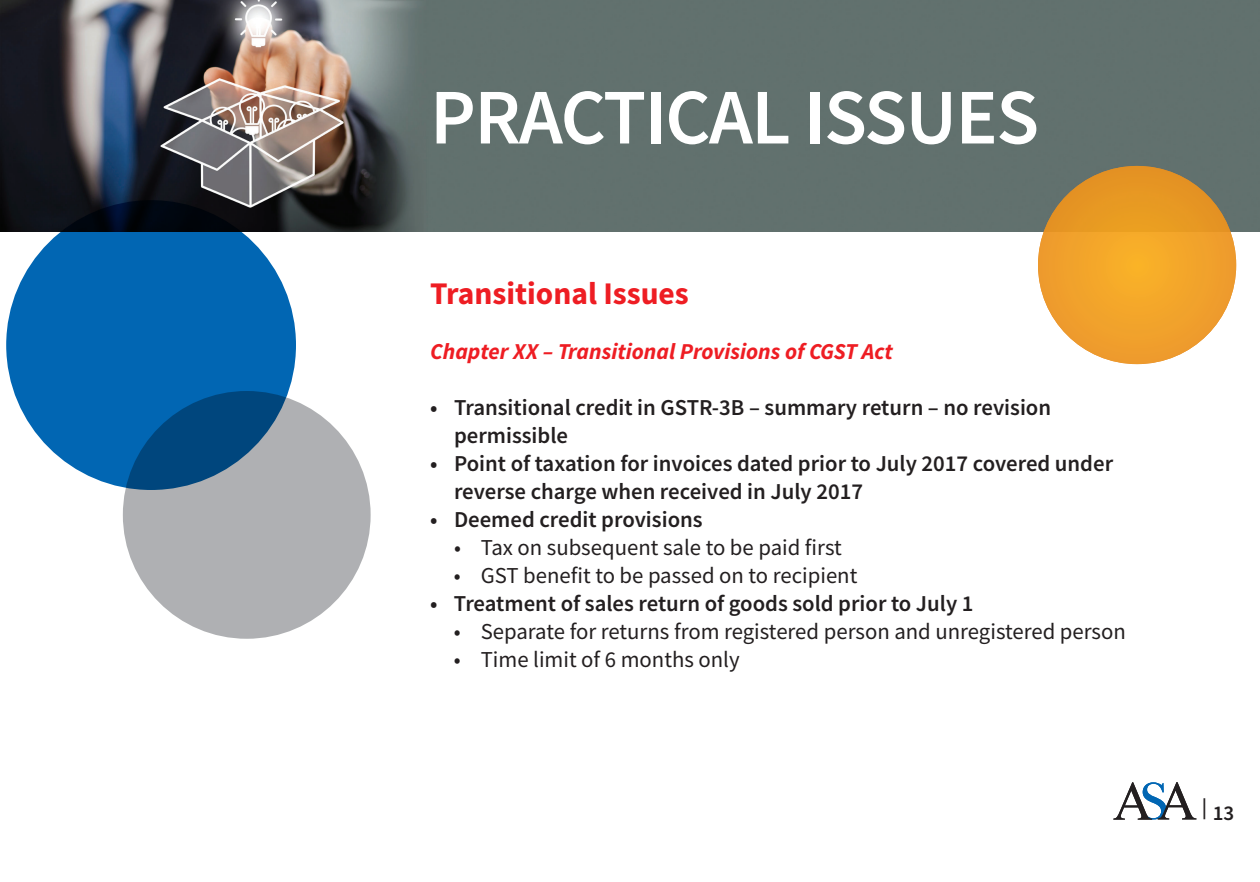
<style>
.page{position:relative;width:1260px;height:882px;background:#fff}
.page>*{position:absolute;margin:0;border:0;box-sizing:border-box;transform-origin:0 0}
.t1{font:600 78.75px "Source Sans Pro";letter-spacing:-.02em;color:#fff}
.t2{font:700 31.5px "Source Sans Pro";color:#ee1d23}
.t3{font:600 22.75px/28px "Source Sans Pro";color:#231f20}
.t4{font:22.75px "Source Sans Pro";color:#231f20}
.t5{font:italic 700 22.75px "Source Sans Pro";color:#ee1d23}
.t6{font:600 21px "Source Sans Pro";color:#231f20}
</style>
<div class="page">
<img style="left:0;top:0;width:1260px;height:232px">
<svg style="left:1113px;top:782px;width:83px;height:38px"></svg>
<div style="left:6px;top:200px;width:290px;height:290px;background:#0166b3;border-radius:50%"></div>
<svg style="left:123px;top:391px;width:248px;height:248px;background:#8d9ba8"></svg>
<svg style="left:1038px;top:166px;width:198px;height:198px;background:#ee9f28"></svg>
<h1 class="t1" style="left:430px;top:66px;width:611px">PRACTICAL ISSUES</h1>
<h2 class="t2" style="left:430px;top:272px;width:260px">Transitional Issues</h2>
<p class="t5" style="left:430px;top:336px;width:464px">Chapter XX – Transitional Provisions of CGST Act</p>
<p class="t3" style="left:454px;top:393px;width:599px;text-indent:-24px">• Transitional credit in GSTR-3B – summary return – no revision permissible</p>
<p class="t3" style="left:454px;top:449px;width:661px;text-indent:-24px">• Point of taxation for invoices dated prior to July 2017 covered under reverse charge when received in July 2017</p>
<p class="t3" style="left:430px;top:505px;width:274px">• Deemed credit provisions</p>
<p class="t4" style="left:454px;top:533px;width:389px">• Tax on subsequent sale to be paid first</p>
<p class="t4" style="left:454px;top:561px;width:405px">• GST benefit to be passed on to recipient</p>
<p class="t3" style="left:430px;top:589px;width:545px">• Treatment of sales return of goods sold prior to July 1</p>
<p class="t4" style="left:454px;top:617px;width:673px">• Separate for returns from registered person and unregistered person</p>
<p class="t4" style="left:454px;top:645px;width:287px">• Time limit of 6 months only</p>
<p class="t6" style="left:1202px;top:799px;width:34px">| 13</p>
</div>
